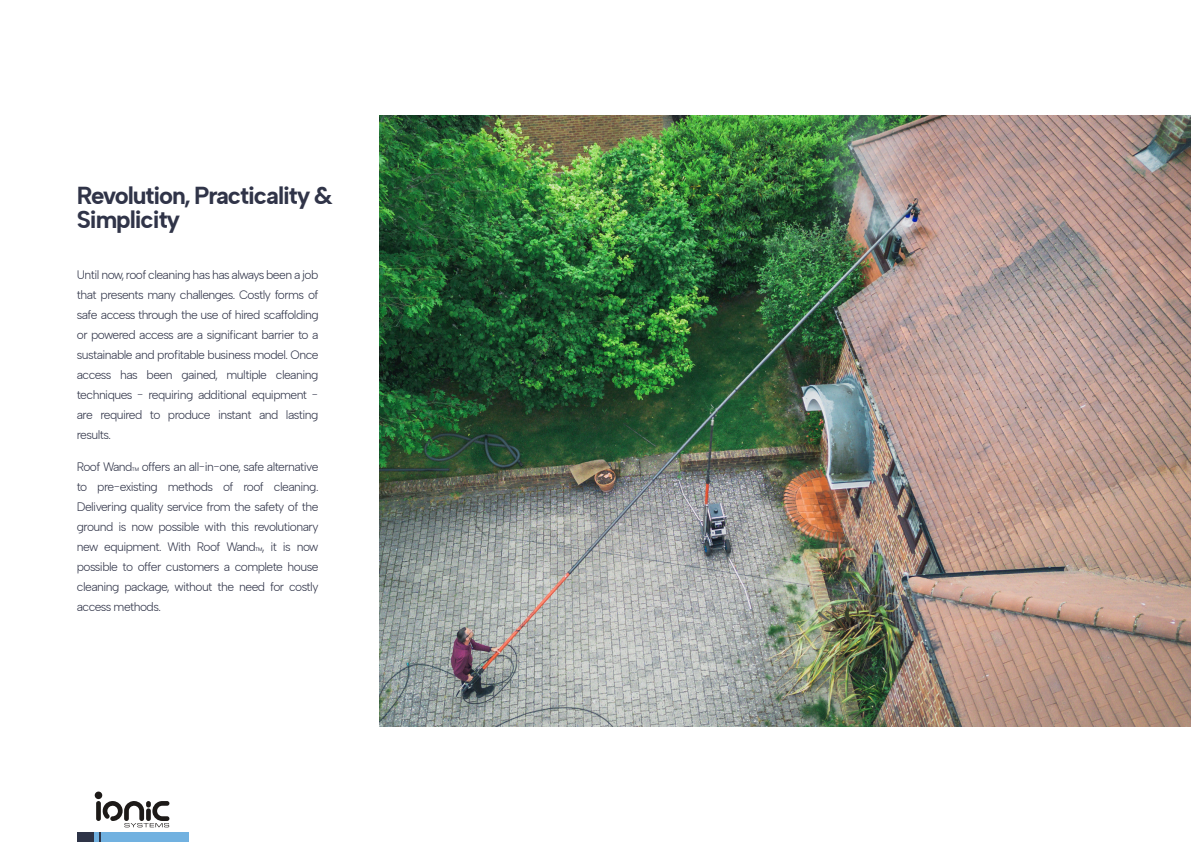
<style>
.page{position:relative;width:1191px;height:842px;background:#fff}
.page>*{position:absolute;margin:0;border:0;box-sizing:border-box;transform-origin:0 0}
.t1{font:700 24px/24px "Albert Sans";letter-spacing:-.045em;color:#303448}
.t2{font:300 12px/20px "Albert Sans";letter-spacing:-.045em;color:#303448;text-align:justify}
.t3{font:5px "Albert Sans";color:#303448}
</style>
<div class="page">
<div style="left:95px;top:791px;width:7px;height:8px;background:#1d1a18;border-radius:50%"></div>
<svg style="left:96px;top:801px;width:74px;height:26px"></svg>
<div style="left:77px;top:832px;width:111px;height:10px;background:#2e3447"></div>
<div style="left:101px;top:832px;width:87px;height:10px;background:#71b1e0"></div>
<div style="left:94px;top:832px;width:5px;height:10px;background:#71b1e0"></div>
<img style="left:380px;top:116px;width:811px;height:610px">
<h1 class="t1" style="left:77px;top:184px;width:257px">Revolution, Practicality &amp;<br>Simplicity</h1>
<p class="t2" style="left:77px;top:265px;width:243px">Until now, roof cleaning has has always been a job that presents many challenges. Costly forms of safe access through the use of hired scaffolding or powered access are a significant barrier to a sustainable and profitable business model. Once access has been gained, multiple cleaning techniques - requiring additional equipment - are required to produce instant and lasting results.</p>
<p class="t2" style="left:77px;top:457px;width:57px">Roof Wand</p>
<p class="t3" style="left:132px;top:466px;width:9px">TM</p>
<p class="t2" style="left:77px;top:457px;width:243px;text-indent:65px">offers an all-in-one, safe alternative to pre-existing methods of roof cleaning.<br>Delivering quality service from the safety of the ground is now possible with this revolutionary new equipment. With Roof Wand</p>
<p class="t2" style="left:77px;top:537px;width:243px;text-indent:185px">, it is now possible to offer customers a complete house cleaning package, without the need for costly access methods.</p>
<p class="t3" style="left:255px;top:546px;width:9px">TM</p>
</div>
